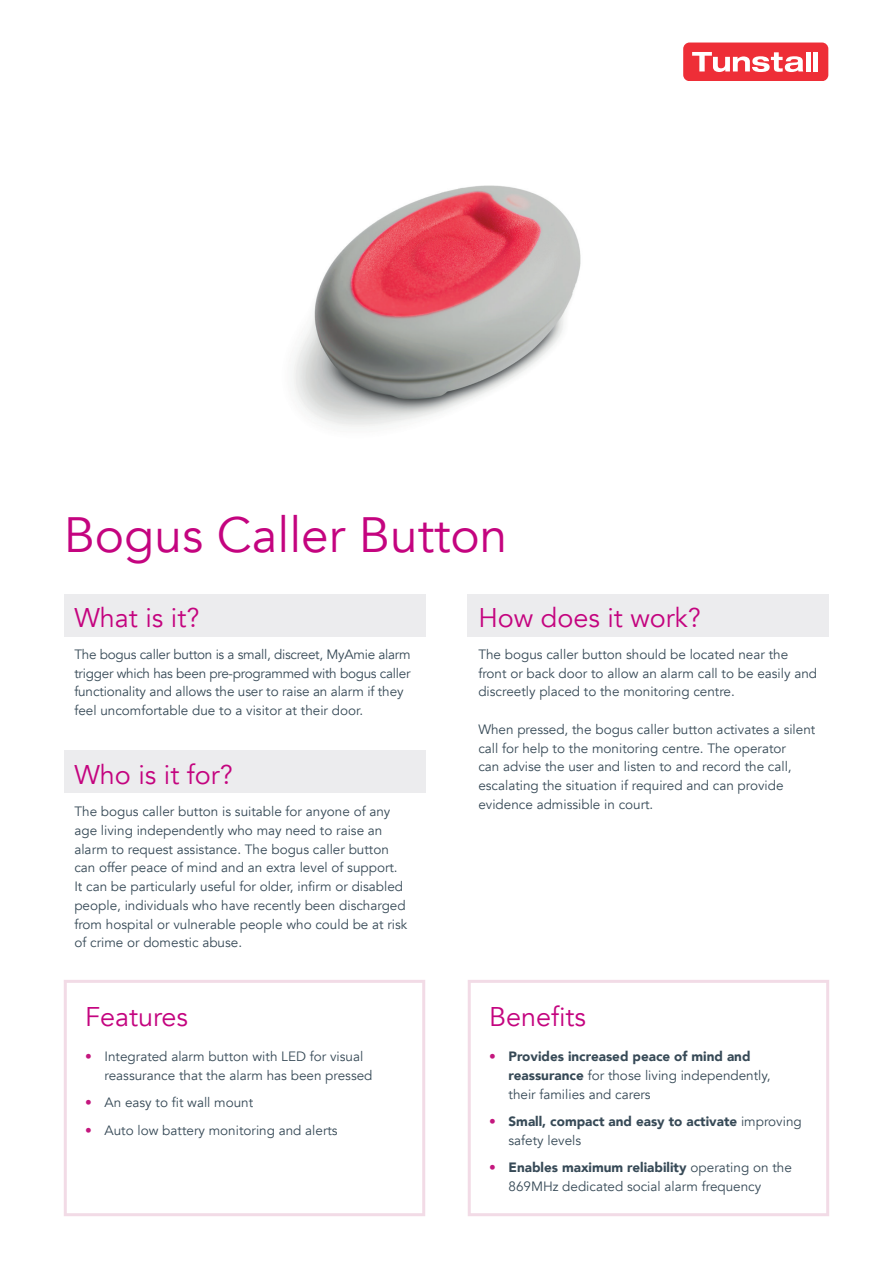
<style>
.page{position:relative;width:893px;height:1263px;background:#fff}
.page>*{position:absolute;margin:0;border:0;box-sizing:border-box;transform-origin:0 0}
.t1{font:49.5px "Avenir";color:#c4047f}
.t2{font:27px "Avenir";color:#c4047f}
.t3{font:13.5px/18.8px "Avenir";color:#374a57}
.t4{font:13.5px/18.8px "Avenir";letter-spacing:-.02em;color:#374a57}
.t5{font:900 13.5px/18.8px "Avenir";color:#374a57}
.s1{color:#c4177e}
.s2{font-weight:900;color:#c4177e}
.s3{font-weight:900}
.s4{font-weight:400}
</style>
<div class="page">
<img style="left:293px;top:185px;width:288px;height:242px">
<div style="left:683px;top:43px;width:145px;height:38px;background:#ee2e37;border-radius:6px"></div>
<svg style="left:692px;top:52px;width:111px;height:20px"></svg>
<hr style="left:806px;top:52px;width:4px;height:19px;background:#fff">
<div style="left:813px;top:52px;width:5px;height:19px;background:#fff"></div>
<div style="left:64px;top:594px;width:361px;height:43px;background:#ececee"></div>
<div style="left:468px;top:594px;width:361px;height:43px;background:#ececee"></div>
<div style="left:64px;top:750px;width:361px;height:43px;background:#ececee"></div>
<svg style="left:468px;top:980px;width:361px;height:236px"></svg>
<svg style="left:64px;top:980px;width:361px;height:236px"></svg>
<h1 class="t1" style="left:64px;top:505px;width:445px">Bogus Caller Button</h1>
<h2 class="t2" style="left:74px;top:601px;width:126px">What is it?</h2>
<h2 class="t2" style="left:478px;top:601px;width:224px">How does it work?</h2>
<p class="t4" style="left:74px;top:645px;width:338px">The bogus caller button is a small, discreet, MyAmie alarm trigger which has been pre-programmed with bogus caller functionality and allows the user to raise an alarm if they feel uncomfortable due to a visitor at their door.</p>
<p class="t3" style="left:478px;top:645px;width:340px">The bogus caller button should be located near the front or back door to allow an alarm call to be easily and discreetly placed to the monitoring centre.</p>
<p class="t3" style="left:478px;top:720px;width:338px">When pressed, the bogus caller button activates a silent call for help to the monitoring centre. The operator<br>can advise the user and listen to and record the call, escalating the situation if required and can provide evidence admissible in court.</p>
<p class="t3" style="left:74px;top:802px;width:334px">The bogus caller button is suitable for anyone of any age living independently who may need to raise an alarm to request assistance. The bogus caller button can offer peace of mind and an extra level of support.<br>It can be particularly useful for older, infirm or disabled people, individuals who have recently been discharged from hospital or vulnerable people who could be at risk of crime or domestic abuse.</p>
<h2 class="t2" style="left:74px;top:759px;width:160px">Who is it for?</h2>
<h2 class="t2" style="left:85px;top:1000px;width:105px">Features</h2>
<p class="t3" style="left:105px;top:1047px;width:270px;text-indent:-19px"><span class="s1">•</span> Integrated alarm button with LED for visual reassurance that the alarm has been pressed</p>
<p class="t3" style="left:85px;top:1093px;width:170px"><span class="s1">•</span> An easy to fit wall mount</p>
<p class="t3" style="left:85px;top:1121px;width:254px"><span class="s1">•</span> Auto low battery monitoring and alerts</p>
<h2 class="t2" style="left:489px;top:1000px;width:99px">Benefits</h2>
<p class="t3" style="left:508px;top:1047px;width:263px;text-indent:-19px"><span class="s2">•</span> <span class="s3">Provides increased peace of mind and reassurance</span> for those living independently, their families and carers</p>
<p class="t5" style="left:508px;top:1112px;width:295px;text-indent:-19px"><span class="s1">•</span> Small, compact and easy to activate <span class="s4">improving safety levels</span></p>
<p class="t3" style="left:508px;top:1158px;width:285px;text-indent:-19px"><span class="s2">•</span> <span class="s3">Enables maximum reliability</span> operating on the<br>869MHz dedicated social alarm frequency</p>
</div>
